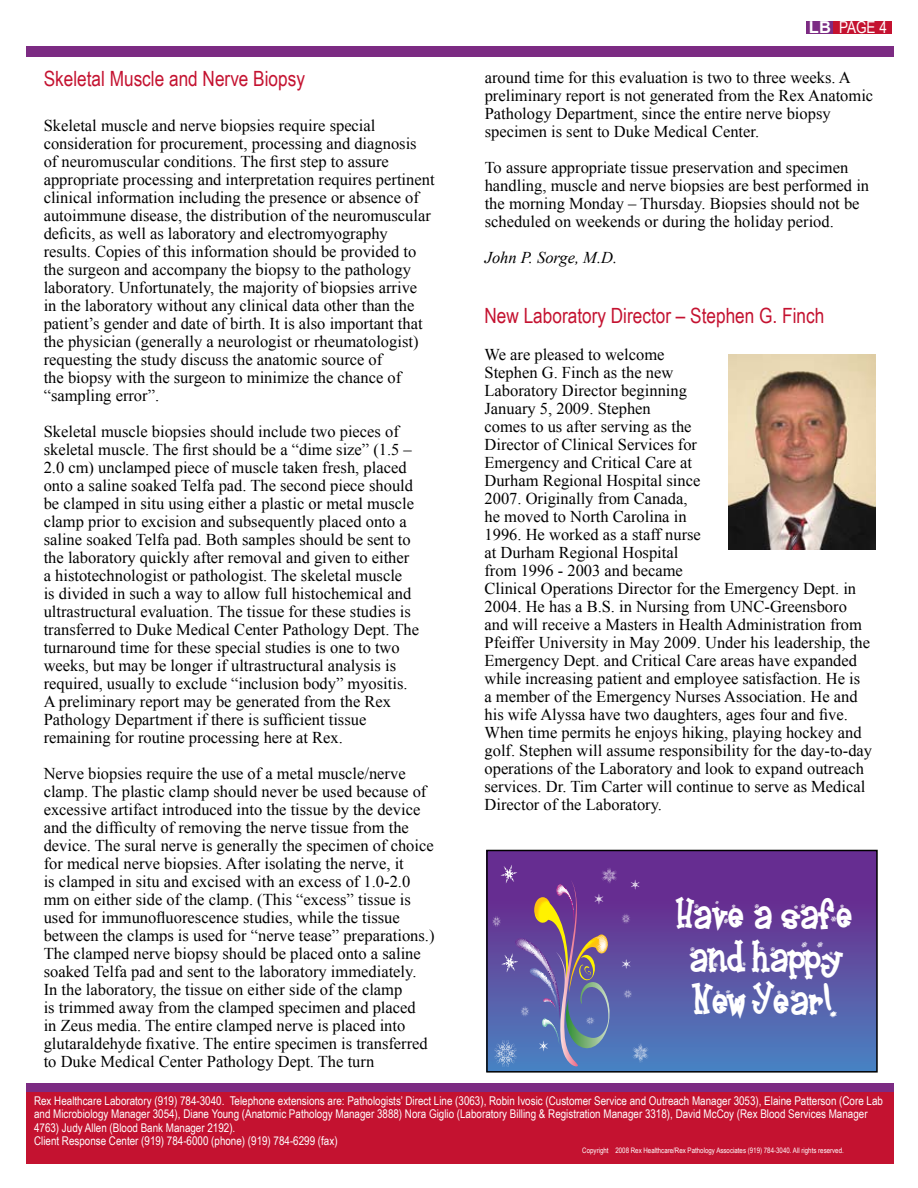
<style>
.page{position:relative;width:918px;height:1188px;background:#fff}
.page>*{position:absolute;margin:0;border:0;box-sizing:border-box;transform-origin:0 0}
.t1{font:36px/43.2px "Frosty";color:#fff;text-align:center}
.t2{font:21px "Arial Narrow";color:#c41230}
.t3{font:16.5px/18px "Times New Roman";color:#000}
.t4{font:italic 16.5px "Times New Roman";color:#000}
.t5{font:16.5px "Arial Narrow";color:#fff}
.t6{font:12px/13.5px "Arial Narrow";color:#fff}
.t7{font:7.5px "Arial Narrow";color:#fff}
.s1{font-family:"Arial";font-weight:700}
</style>
<div class="page">
<div style="left:26px;top:1083px;width:868px;height:11px;background:#7c2b83"></div>
<div style="left:26px;top:1092px;width:868px;height:72px;background:#c41230"></div>
<div style="left:26px;top:46px;width:868px;height:11px;background:#7c2b83"></div>
<div style="left:834px;top:21px;width:58px;height:13px;background:#c41230"></div>
<div style="left:806px;top:21px;width:27px;height:13px;background:#7c2b83"></div>
<img style="left:728px;top:354px;width:148px;height:196px">
<div style="left:487px;top:850px;width:390px;height:222px;background:linear-gradient(to bottom,#6d1e87,#4d80bf)"></div>
<svg style="left:492px;top:865px;width:157px;height:202px;background:#695ca0"></svg>
<div style="left:486px;top:850px;width:392px;height:223px;border:2px solid #000"></div>
<p class="t2" style="left:44px;top:64px;width:263px">Skeletal Muscle and Nerve Biopsy</p>
<p class="t3" style="left:44px;top:116px;width:392px">Skeletal muscle and nerve biopsies require special consideration for procurement, processing and diagnosis of neuromuscular conditions. The first step to assure appropriate processing and interpretation requires pertinent clinical information including the presence or absence of autoimmune disease, the distribution of the neuromuscular deficits, as well as laboratory and electromyography results. Copies of this information should be provided to the surgeon and accompany the biopsy to the pathology laboratory. Unfortunately, the majority of biopsies arrive<br>in the laboratory without any clinical data other than the patient’s gender and date of birth. It is also important that the physician (generally a neurologist or rheumatologist) requesting the study discuss the anatomic source of<br>the biopsy with the surgeon to minimize the chance of “sampling error”.</p>
<p class="t3" style="left:44px;top:422px;width:377px">Skeletal muscle biopsies should include two pieces of skeletal muscle. The first should be a “dime size” (1.5 – 2.0 cm) unclamped piece of muscle taken fresh, placed onto a saline soaked Telfa pad. The second piece should be clamped in situ using either a plastic or metal muscle clamp prior to excision and subsequently placed onto a saline soaked Telfa pad. Both samples should be sent to the laboratory quickly after removal and given to either a histotechnologist or pathologist. The skeletal muscle<br>is divided in such a way to allow full histochemical and ultrastructural evaluation. The tissue for these studies is transferred to Duke Medical Center Pathology Dept. The turnaround time for these special studies is one to two weeks, but may be longer if ultrastructural analysis is required, usually to exclude “inclusion body” myositis.<br>A preliminary report may be generated from the Rex Pathology Department if there is sufficient tissue remaining for routine processing here at Rex.</p>
<p class="t3" style="left:44px;top:764px;width:392px">Nerve biopsies require the use of a metal muscle/nerve clamp. The plastic clamp should never be used because of excessive artifact introduced into the tissue by the device and the difficulty of removing the nerve tissue from the device. The sural nerve is generally the specimen of choice for medical nerve biopsies. After isolating the nerve, it<br>is clamped in situ and excised with an excess of 1.0-2.0 mm on either side of the clamp. (This “excess” tissue is used for immunofluorescence studies, while the tissue between the clamps is used for “nerve tease” preparations.)<br>The clamped nerve biopsy should be placed onto a saline soaked Telfa pad and sent to the laboratory immediately.<br>In the laboratory, the tissue on either side of the clamp<br>is trimmed away from the clamped specimen and placed<br>in Zeus media. The entire clamped nerve is placed into glutaraldehyde fixative. The entire specimen is transferred to Duke Medical Center Pathology Dept. The turn</p>
<p class="t5" style="left:809px;top:15px;width:79px"><span class="s1">LB</span> PAGE 4</p>
<p class="t3" style="left:485px;top:68px;width:390px">around time for this evaluation is two to three weeks. A preliminary report is not generated from the Rex Anatomic Pathology Department, since the entire nerve biopsy specimen is sent to Duke Medical Center.</p>
<p class="t3" style="left:485px;top:158px;width:386px">To assure appropriate tissue preservation and specimen handling, muscle and nerve biopsies are best performed in the morning Monday – Thursday. Biopsies should not be scheduled on weekends or during the holiday period.</p>
<p class="t4" style="left:485px;top:246px;width:134px">John P. Sorge, M.D.</p>
<p class="t2" style="left:484px;top:300px;width:341px">New Laboratory Director – Stephen G. Finch</p>
<p class="t3" style="left:484px;top:345px;width:389px">We are pleased to welcome<br>Stephen G. Finch as the new<br>Laboratory Director beginning<br>January 5, 2009. Stephen<br>comes to us after serving as the<br>Director of Clinical Services for<br>Emergency and Critical Care at<br>Durham Regional Hospital since<br>2007. Originally from Canada,<br>he moved to North Carolina in<br>1996. He worked as a staff nurse<br>at Durham Regional Hospital<br>from 1996 - 2003 and became<br>Clinical Operations Director for the Emergency Dept. in 2004. He has a B.S. in Nursing from UNC-Greensboro and will receive a Masters in Health Administration from Pfeiffer University in May 2009. Under his leadership, the Emergency Dept. and Critical Care areas have expanded while increasing patient and employee satisfaction. He is<br>a member of the Emergency Nurses Association. He and his wife Alyssa have two daughters, ages four and five.<br>When time permits he enjoys hiking, playing hockey and golf. Stephen will assume responsibility for the day-to-day operations of the Laboratory and look to expand outreach services. Dr. Tim Carter will continue to serve as Medical Director of the Laboratory.</p>
<h1 class="t1" style="left:677px;top:894px;width:177px">Have a safe and happy<br>New Year!</h1>
<p class="t6" style="left:34px;top:1093px;width:850px">Rex Healthcare Laboratory (919) 784-3040. Telephone extensions are: Pathologists’ Direct Line (3063), Robin Ivosic (Customer Service and Outreach Manager 3053), Elaine Patterson (Core Lab and Microbiology Manager 3054), Diane Young (Anatomic Pathology Manager 3888) Nora Giglio (Laboratory Billing &amp; Registration Manager 3318), David McCoy (Rex Blood Services Manager 4763) Judy Allen (Blood Bank Manager 2192).<br>Client Response Center (919) 784-6000 (phone) (919) 784-6299 (fax)</p>
<p class="t7" style="left:582px;top:1145px;width:263px">Copyright 2008 Rex Healthcare/Rex Pathology Associates (919) 784-3040. All rights reserved.</p>
</div>
